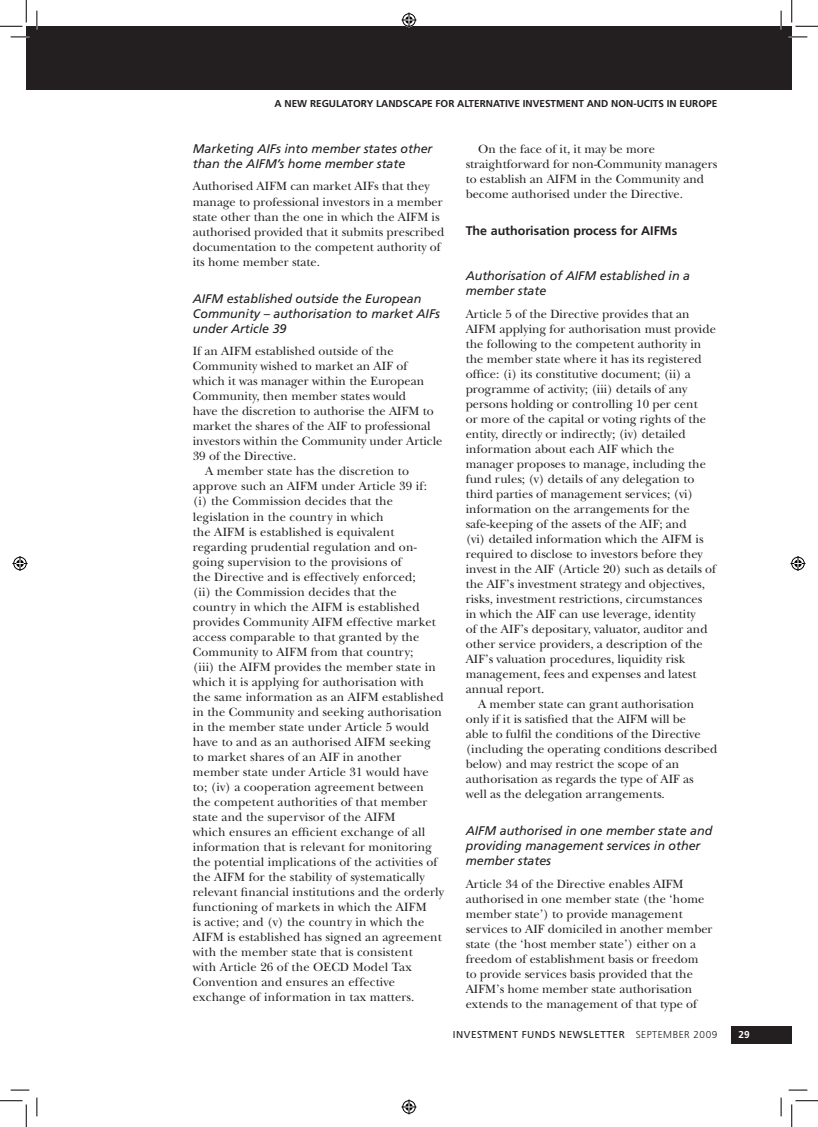
<style>
.page{position:relative;width:818px;height:1127px;background:#fff}
.page>*{position:absolute;margin:0;border:0;box-sizing:border-box;transform-origin:0 0}
.t1{font:12.5px/15px "New Baskerville";color:#231f20}
.t2{font:italic 12.5px/15px "Frutiger";color:#231f20}
.t3{font:700 12.5px "Frutiger";color:#231f20}
.t4{font:700 10px "Frutiger";color:#231f20}
.t5{font:10px "Frutiger";letter-spacing:.05em;color:#231f20}
.t6{font:700 10px "Frutiger";color:#fff}
.s1{font-weight:300}
</style>
<div class="page">
<div style="left:731px;top:1026px;width:61px;height:17px;background:#231f20"></div>
<div style="left:26px;top:26px;width:766px;height:63px;background:#231f20"></div>
<svg style="left:11px;top:36px;width:18px;height:2px"></svg>
<svg style="left:788px;top:36px;width:19px;height:2px"></svg>
<svg style="left:11px;top:1089px;width:18px;height:1px"></svg>
<svg style="left:788px;top:1089px;width:19px;height:1px"></svg>
<svg style="left:36px;top:11px;width:2px;height:18px"></svg>
<svg style="left:36px;top:1097px;width:2px;height:18px"></svg>
<svg style="left:780px;top:11px;width:2px;height:18px"></svg>
<svg style="left:780px;top:1097px;width:2px;height:18px"></svg>
<svg style="left:0;top:0;width:27px;height:27px"></svg>
<svg style="left:0;top:1100px;width:27px;height:26px"></svg>
<svg style="left:791px;top:0;width:27px;height:27px"></svg>
<svg style="left:791px;top:1100px;width:27px;height:26px"></svg>
<svg style="left:401px;top:13px;width:15px;height:15px"></svg>
<svg style="left:401px;top:1099px;width:15px;height:15px"></svg>
<svg style="left:13px;top:556px;width:15px;height:15px"></svg>
<svg style="left:790px;top:556px;width:15px;height:15px"></svg>
<p class="t4" style="left:274px;top:98px;width:19px">A NEW</p>
<p class="t4" style="left:310px;top:98px;width:14px">REGULATORY</p>
<p class="t4" style="left:376px;top:98px;width:27px">LANDSCAPE</p>
<p class="t4" style="left:436px;top:98px;width:7px">FOR</p>
<p class="t4" style="left:457px;top:98px;width:14px">ALTER</p>
<p class="t4" style="left:486px;top:98px;width:61px">NATIVE INVESTME</p>
<p class="t4" style="left:571px;top:98px;width:122px">NT AND NON-UCITS IN EUROPE</p>
<p class="t2" style="left:193px;top:141px;width:241px">Marketing AIFs into member states other than the AIFM’s home member state</p>
<p class="t1" style="left:193px;top:179px;width:253px">Authorised AIFM can market AIFs that they manage to professional investors in a member state other than the one in which the AIFM is authorised provided that it submits prescribed documentation to the competent authority of its home member state.</p>
<p class="t2" style="left:193px;top:291px;width:249px">AIFM established outside the European<br>Community – authorisation to market AIFs under Article 39</p>
<p class="t1" style="left:193px;top:343px;width:202px">If an AIFM established outside of the</p>
<p class="t1" style="left:193px;top:358px;width:216px">Community wished to market an AIF of</p>
<p class="t1" style="left:193px;top:373px;width:233px">which it was manager within the European</p>
<p class="t1" style="left:193px;top:388px;width:215px">Community, then member states would</p>
<p class="t1" style="left:193px;top:403px;width:242px">have the discretion to authorise the AIFM to</p>
<p class="t1" style="left:193px;top:418px;width:239px">market the shares of the AIF to professional</p>
<p class="t1" style="left:193px;top:433px;width:251px">investors within the Community under Article</p>
<p class="t1" style="left:193px;top:448px;width:105px">39 of the Directive.</p>
<p class="t1" style="left:205px;top:463px;width:205px">A member state has the discretion to</p>
<p class="t1" style="left:193px;top:478px;width:236px">approve such an AIFM under Article 39 if:</p>
<p class="t1" style="left:193px;top:493px;width:202px">(i) the Commission decides that the</p>
<p class="t1" style="left:193px;top:508px;width:192px">legislation in the country in which</p>
<p class="t1" style="left:193px;top:523px;width:203px">the AIFM is established is equivalent</p>
<p class="t1" style="left:193px;top:538px;width:225px">regarding prudential regulation and on-</p>
<p class="t1" style="left:193px;top:553px;width:210px">going supervision to the provisions of</p>
<p class="t1" style="left:193px;top:568px;width:225px">the Directive and is effectively enforced;</p>
<p class="t1" style="left:193px;top:583px;width:205px">(ii) the Commission decides that the</p>
<p class="t1" style="left:193px;top:598px;width:228px">country in which the AIFM is established</p>
<p class="t1" style="left:193px;top:613px;width:244px">provides Community AIFM effective market</p>
<p class="t1" style="left:193px;top:628px;width:228px">access comparable to that granted by the</p>
<p class="t1" style="left:193px;top:643px;width:222px">Community to AIFM from that country;</p>
<p class="t1" style="left:193px;top:658px;width:245px">(iii) the AIFM provides the member state in</p>
<p class="t1" style="left:193px;top:673px;width:233px">which it is applying for authorisation with</p>
<p class="t1" style="left:193px;top:688px;width:252px">the same information as an AIFM established</p>
<p class="t1" style="left:193px;top:703px;width:251px">in the Community and seeking authorisation</p>
<p class="t1" style="left:193px;top:718px;width:238px">in the member state under Article 5 would</p>
<p class="t1" style="left:193px;top:733px;width:240px">have to and as an authorised AIFM seeking</p>
<p class="t1" style="left:193px;top:748px;width:210px">to market shares of an AIF in another</p>
<p class="t1" style="left:193px;top:763px;width:237px">member state under Article 31 would have</p>
<p class="t1" style="left:193px;top:778px;width:233px">to; (iv) a cooperation agreement between</p>
<p class="t1" style="left:193px;top:793px;width:236px">the competent authorities of that member</p>
<p class="t1" style="left:193px;top:808px;width:204px">state and the supervisor of the AIFM</p>
<p class="t1" style="left:193px;top:823px;width:234px">which ensures an efficient exchange of all</p>
<p class="t1" style="left:193px;top:838px;width:241px">information that is relevant for monitoring</p>
<p class="t1" style="left:193px;top:853px;width:246px">the potential implications of the activities of</p>
<p class="t1" style="left:193px;top:868px;width:233px">the AIFM for the stability of systematically</p>
<p class="t1" style="left:193px;top:883px;width:253px">relevant financial institutions and the orderly</p>
<p class="t1" style="left:193px;top:898px;width:235px">functioning of markets in which the AIFM</p>
<p class="t1" style="left:193px;top:913px;width:233px">is active; and (v) the country in which the</p>
<p class="t1" style="left:193px;top:928px;width:250px">AIFM is established has signed an agreement</p>
<p class="t1" style="left:193px;top:943px;width:221px">with the member state that is consistent</p>
<p class="t1" style="left:193px;top:958px;width:221px">with Article 26 of the OECD Model Tax</p>
<p class="t1" style="left:193px;top:973px;width:204px">Convention and ensures an effective</p>
<p class="t1" style="left:193px;top:988px;width:223px">exchange of information in tax matters.</p>
<p class="t1" style="left:466px;top:141px;width:253px;text-indent:12px">On the face of it, it may be more straightforward for non-Community managers to establish an AIFM in the Community and become authorised under the Directive.</p>
<p class="t3" style="left:466px;top:223px;width:213px">THE AUTHORISATION PROCESS FOR AIFMS</p>
<p class="t2" style="left:466px;top:268px;width:226px">Authorisation of AIFM established in a member state</p>
<p class="t1" style="left:466px;top:306px;width:226px">Article 5 of the Directive provides that an</p>
<p class="t1" style="left:466px;top:321px;width:252px">AIFM applying for authorisation must provide</p>
<p class="t1" style="left:466px;top:336px;width:237px">the following to the competent authority in</p>
<p class="t1" style="left:466px;top:351px;width:238px">the member state where it has its registered</p>
<p class="t1" style="left:466px;top:366px;width:227px">office: (i) its constitutive document; (ii) a</p>
<p class="t1" style="left:466px;top:381px;width:223px">programme of activity; (iii) details of any</p>
<p class="t1" style="left:466px;top:396px;width:233px">persons holding or controlling 10 per cent</p>
<p class="t1" style="left:466px;top:411px;width:242px">or more of the capital or voting rights of the</p>
<p class="t1" style="left:466px;top:426px;width:221px">entity, directly or indirectly; (iv) detailed</p>
<p class="t1" style="left:466px;top:441px;width:210px">information about each AIF which the</p>
<p class="t1" style="left:466px;top:456px;width:242px">manager proposes to manage, including the</p>
<p class="t1" style="left:466px;top:471px;width:230px">fund rules; (v) details of any delegation to</p>
<p class="t1" style="left:466px;top:486px;width:229px">third parties of management services; (vi)</p>
<p class="t1" style="left:466px;top:501px;width:225px">information on the arrangements for the</p>
<p class="t1" style="left:466px;top:516px;width:223px">safe-keeping of the assets of the AIF; and</p>
<p class="t1" style="left:466px;top:531px;width:239px">(vi) detailed information which the AIFM is</p>
<p class="t1" style="left:466px;top:546px;width:239px">required to disclose to investors before they</p>
<p class="t1" style="left:466px;top:561px;width:252px">invest in the AIF (Article 20) such as details of</p>
<p class="t1" style="left:466px;top:576px;width:241px">the AIF’s investment strategy and objectives,</p>
<p class="t1" style="left:466px;top:591px;width:238px">risks, investment restrictions, circumstances</p>
<p class="t1" style="left:466px;top:606px;width:231px">in which the AIF can use leverage, identity</p>
<p class="t1" style="left:466px;top:621px;width:243px">of the AIF’s depositary, valuator, auditor and</p>
<p class="t1" style="left:466px;top:636px;width:239px">other service providers, a description of the</p>
<p class="t1" style="left:466px;top:651px;width:221px">AIF’s valuation procedures, liquidity risk</p>
<p class="t1" style="left:466px;top:666px;width:232px">management, fees and expenses and latest</p>
<p class="t1" style="left:466px;top:681px;width:80px">annual report.</p>
<p class="t1" style="left:478px;top:696px;width:218px">A member state can grant authorisation</p>
<p class="t1" style="left:466px;top:711px;width:222px">only if it is satisfied that the AIFM will be</p>
<p class="t1" style="left:466px;top:726px;width:236px">able to fulfil the conditions of the Directive</p>
<p class="t1" style="left:466px;top:741px;width:253px">(including the operating conditions described</p>
<p class="t1" style="left:466px;top:756px;width:215px">below) and may restrict the scope of an</p>
<p class="t1" style="left:466px;top:771px;width:229px">authorisation as regards the type of AIF as</p>
<p class="t1" style="left:466px;top:786px;width:201px">well as the delegation arrangements.</p>
<p class="t2" style="left:466px;top:823px;width:248px">AIFM authorised in one member state and providing management services in other member states</p>
<p class="t1" style="left:466px;top:875px;width:248px">Article 34 of the Directive enables AIFM authorised in one member state (the ‘home member state’) to provide management services to AIF domiciled in another member state (the ‘host member state’) either on a freedom of establishment basis or freedom to provide services basis provided that the AIFM’s home member state authorisation extends to the management of that type of</p>
<p class="t5" style="left:453px;top:1028px;width:38px">INVESTMENT</p>
<p class="t5" style="left:522px;top:1028px;width:197px">FUNDS NEWSLETTER <span class="s1">SEPTEMBER 2009</span></p>
<p class="t6" style="left:738px;top:1028px;width:13px">29</p>
</div>
